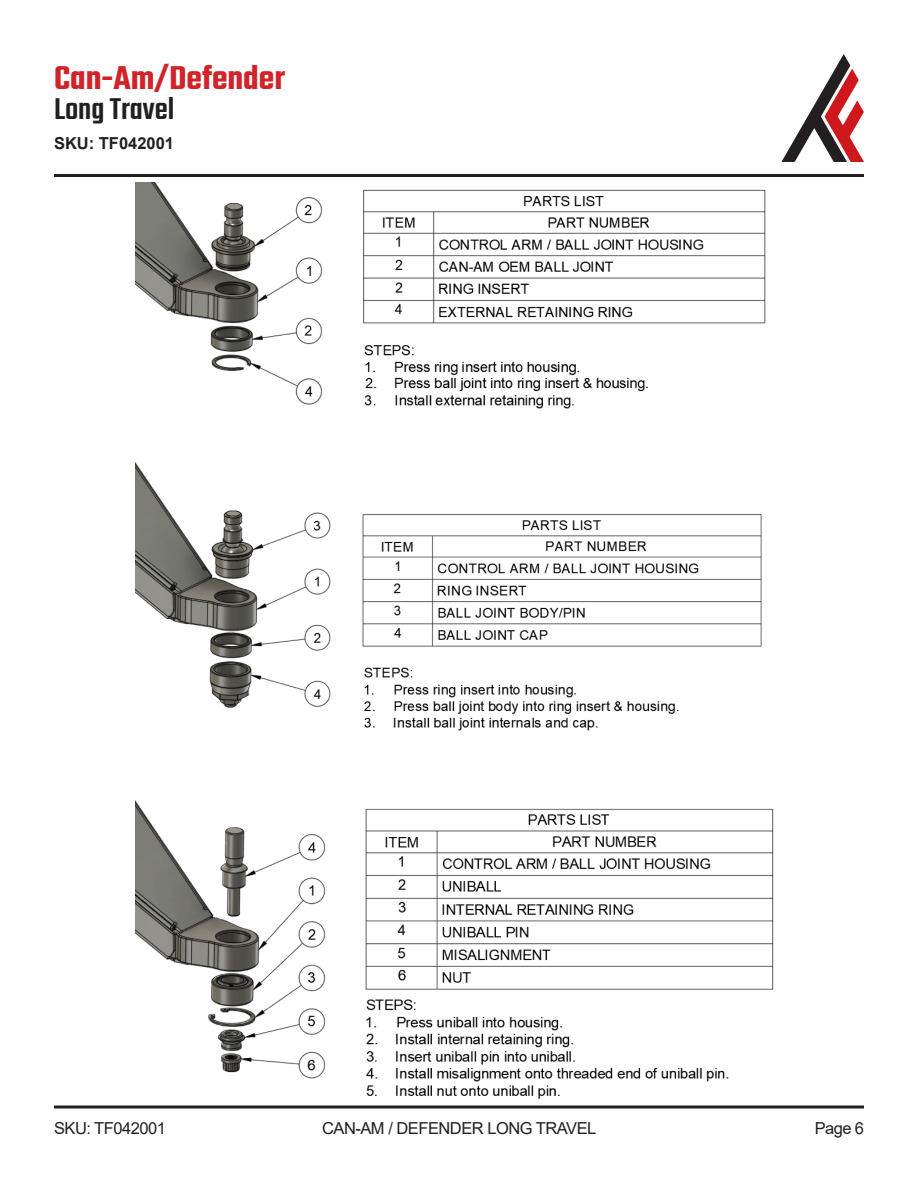
<style>
.page{position:relative;width:918px;height:1188px;background:#fff}
.page>*{position:absolute;margin:0;border:0;box-sizing:border-box;transform-origin:0 0}
.t1{font:600 36px "Teko";color:#d1232a}
.t2{font:500 33px "Teko";color:#231f20}
.t3{font:16.5px "Arial";letter-spacing:-.03em;color:#231f20}
.t4{font:700 16.5px "Arial";color:#231f20}
</style>
<div class="page">
<hr style="left:54px;top:174px;width:810px;height:3px;background:#231f20">
<svg style="left:781px;top:54px;width:83px;height:108px"></svg>
<hr style="left:54px;top:1106px;width:810px;height:2px;background:#231f20">
<img style="left:136px;top:182px;width:638px;height:917px">
<p class="t1" style="left:54px;top:56px;width:233px">Can-Am/Defender</p>
<p class="t2" style="left:54px;top:90px;width:122px">Long Travel</p>
<p class="t4" style="left:54px;top:132px;width:122px">SKU: TF042001</p>
<p class="t3" style="left:54px;top:1117px;width:114px">SKU: TF042001</p>
<p class="t3" style="left:322px;top:1117px;width:276px">CAN-AM / DEFENDER LONG TRAVEL</p>
<p class="t3" style="left:815px;top:1117px;width:51px">Page 6</p>
</div>
